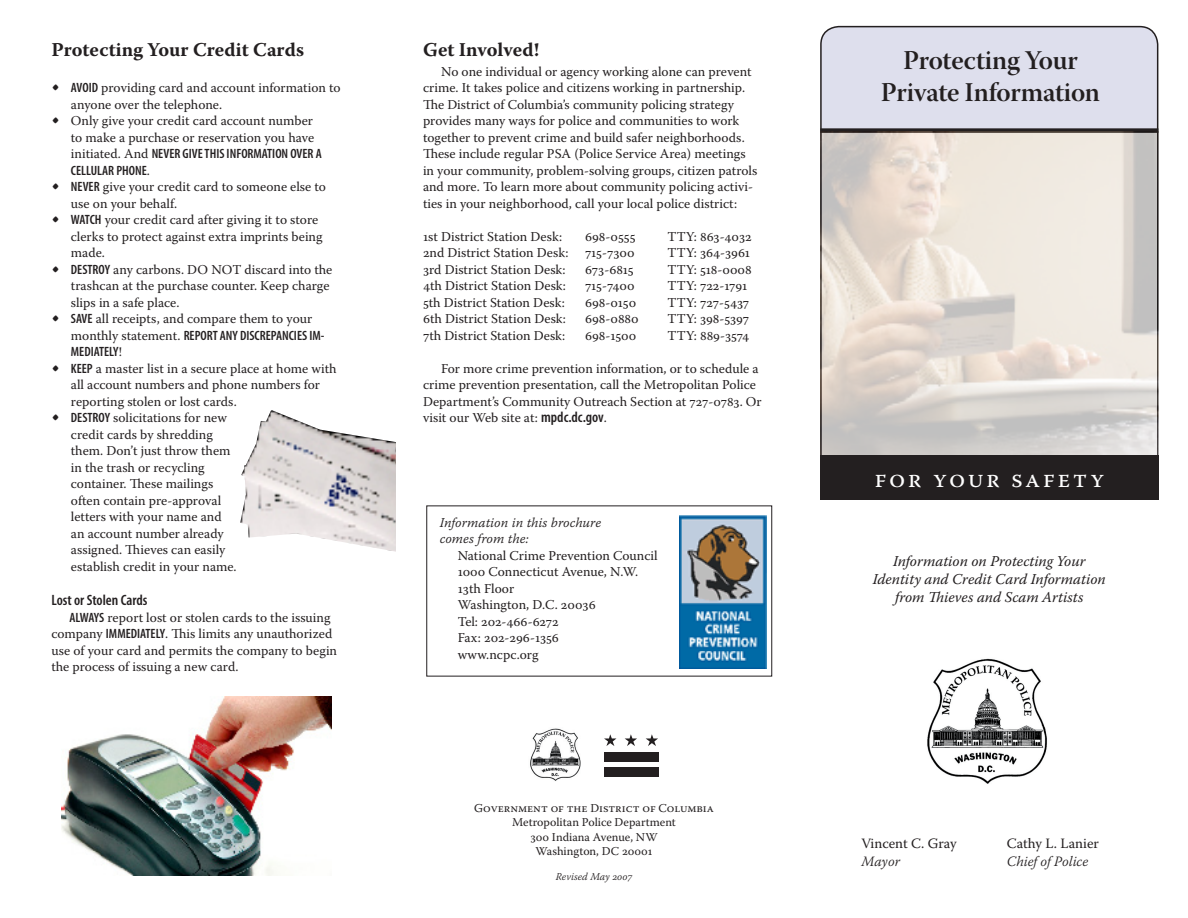
<style>
.page{position:relative;width:1188px;height:918px;background:#fff}
.page>*{position:absolute;margin:0;border:0;box-sizing:border-box;transform-origin:0 0}
.t1{font:27px "Warnock Pro Semibold Subh";letter-spacing:-.01em;color:#231f20}
.t2{font:25.5px "Warnock Pro";letter-spacing:.095em;color:#fff}
.subhead{font:700 19.5px "Warnock Pro";color:#231f20}
.t3{font:italic 15px/18px "Warnock Pro";color:#231f20;text-align:center}
.subhead_2{font:600 condensed 15px "Myriad Pro";color:#231f20}
.t4{font:14.25px "Warnock Pro";color:#231f20}
.t5{font:italic 300 14.25px "Warnock Pro";color:#231f20}
.body{font:13.5px/16.5px "Warnock Pro";color:#231f20}
.bullets{font:13.5px/16.5px "Warnock Pro";color:#231f20}
.body-2{font:13.5px/16.5px "Warnock Pro Light It Capt";color:#231f20}
.t6{font:12px/14.4px "Warnock Pro";color:#231f20;text-align:center}
.t7{font:italic 300 10.5px "Warnock Pro";color:#231f20}
.s1{font-size:21px}
.s2{font-family:"Myriad Pro";font-weight:600;font-stretch:condensed}
.s3{font-family:"Myriad Pro";font-weight:600;font-stretch:condensed;font-size:15px}
</style>
<div class="page">
<img style="left:530px;top:728px;width:51px;height:53px">
<div style="left:604px;top:752px;width:54px;height:10px;background:#231f20"></div>
<div style="left:604px;top:767px;width:54px;height:10px;background:#231f20"></div>
<svg style="left:604px;top:734px;width:12px;height:12px"></svg>
<svg style="left:625px;top:734px;width:12px;height:12px"></svg>
<svg style="left:646px;top:734px;width:12px;height:12px"></svg>
<img style="left:927px;top:658px;width:120px;height:126px">
<div style="left:821px;top:27px;width:337px;height:445px;background:#dedfed;border-radius:18px"></div>
<svg style="left:820px;top:128px;width:338px;height:4px"></svg>
<div style="left:820px;top:455px;width:338px;height:45px;background:#231f20"></div>
<img style="left:820px;top:132px;width:339px;height:322px">
<img style="left:240px;top:410px;width:156px;height:142px">
<img style="left:61px;top:696px;width:271px;height:180px">
<div style="left:426px;top:506px;width:346px;height:170px;border:1px solid #231f20"></div>
<img style="left:680px;top:515px;width:86px;height:153px">
<p class="subhead" style="left:51px;top:38px;width:254px">Protecting Your Credit Cards</p>
<p class="bullets" style="left:71px;top:79px;width:271px;text-indent:-20px"><span class="s1">•</span> <span class="s2">AVOID</span> providing card and account information to anyone over the telephone.</p>
<p class="bullets" style="left:71px;top:112px;width:252px;text-indent:-20px"><span class="s1">•</span> Only give your credit card account number to make a purchase or reservation you have initiated. And <span class="s2">NEVER GIVE THIS INFORMATION OVER A CELLULAR PHONE</span>.</p>
<p class="bullets" style="left:71px;top:178px;width:257px;text-indent:-20px"><span class="s1">•</span> <span class="s2">NEVER</span> give your credit card to someone else to use on your behalf.</p>
<p class="bullets" style="left:71px;top:211px;width:253px;text-indent:-20px"><span class="s1">•</span> <span class="s2">WATCH</span> your credit card after giving it to store clerks to protect against extra imprints being made.</p>
<p class="bullets" style="left:71px;top:261px;width:263px;text-indent:-20px"><span class="s1">•</span> <span class="s2">DESTROY</span> any carbons. DO NOT discard into the trashcan at the purchase counter. Keep charge slips in a safe place.</p>
<p class="bullets" style="left:71px;top:310px;width:255px;text-indent:-20px"><span class="s1">•</span> <span class="s2">SAVE</span> all receipts, and compare them to your monthly statement. <span class="s2">REPORT ANY DISCREPANCIES IM-<br>MEDIATELY</span>!</p>
<p class="bullets" style="left:71px;top:360px;width:267px;text-indent:-20px"><span class="s1">•</span> <span class="s2">KEEP</span> a master list in a secure place at home with all account numbers and phone numbers for reporting stolen or lost cards.</p>
<p class="bullets" style="left:71px;top:409px;width:167px;text-indent:-20px"><span class="s1">•</span> <span class="s2">DESTROY</span> solicitations for new credit cards by shredding them. Don’t just throw them in the trash or recycling container. These mailings often contain pre-approval letters with your name and an account number already assigned. Thieves can easily establish credit in your name.</p>
<p class="subhead_2" style="left:51px;top:591px;width:97px">Lost or Stolen Cards</p>
<p class="body" style="left:51px;top:609px;width:287px;text-indent:18px"><span class="s2">ALWAYS</span> report lost or stolen cards to the issuing company <span class="s2">IMMEDIATELY</span>. This limits any unauthorized use of your card and permits the company to begin the process of issuing a new card.</p>
<p class="subhead" style="left:423px;top:38px;width:118px">Get Involved!</p>
<p class="body" style="left:423px;top:63px;width:336px;text-indent:18px">No one individual or agency working alone can prevent crime. It takes police and citizens working in partnership.<br>The District of Columbia’s community policing strategy provides many ways for police and communities to work together to prevent crime and build safer neighborhoods.<br>These include regular PSA (Police Service Area) meetings in your community, problem-solving groups, citizen patrols and more. To learn more about community policing activi&shy;ties in your neighborhood, call your local police district:</p>
<p class="body" style="left:423px;top:228px;width:141px">1st District Station Desk:</p>
<p class="body" style="left:585px;top:228px;width:52px">698-0555</p>
<p class="body" style="left:667px;top:228px;width:86px">TTY: 863-4032</p>
<p class="body" style="left:423px;top:244px;width:213px">2nd District Station Desk: 715-7300</p>
<p class="body" style="left:667px;top:244px;width:84px">TTY: 364-3961</p>
<p class="body" style="left:423px;top:261px;width:144px">3rd District Station Desk:</p>
<p class="body" style="left:585px;top:261px;width:50px">673-6815</p>
<p class="body" style="left:667px;top:261px;width:86px">TTY: 518-0008</p>
<p class="body" style="left:423px;top:277px;width:145px">4th District Station Desk:</p>
<p class="body" style="left:585px;top:277px;width:51px">715-7400</p>
<p class="body" style="left:667px;top:277px;width:81px">TTY: 722-1791</p>
<p class="body" style="left:423px;top:294px;width:143px">5th District Station Desk:</p>
<p class="body" style="left:585px;top:294px;width:53px">698-0150</p>
<p class="body" style="left:667px;top:294px;width:83px">TTY: 727-5437</p>
<p class="body" style="left:423px;top:310px;width:145px">6th District Station Desk:</p>
<p class="body" style="left:585px;top:310px;width:55px">698-0880</p>
<p class="body" style="left:667px;top:310px;width:83px">TTY: 398-5397</p>
<p class="body" style="left:423px;top:327px;width:144px">7th District Station Desk:</p>
<p class="body" style="left:585px;top:327px;width:53px">698-1500</p>
<p class="body" style="left:667px;top:327px;width:83px">TTY: 889-3574</p>
<p class="body" style="left:423px;top:360px;width:340px;text-indent:18px">For more crime prevention information, or to schedule a crime prevention presentation, call the Metropolitan Police Department’s Community Outreach Section at 727-0783. Or visit our Web site at: <span class="s3">mpdc.dc.gov</span>.</p>
<p class="body-2" style="left:440px;top:514px;width:163px">Information in this brochure comes from the:</p>
<p class="body" style="left:458px;top:547px;width:202px">National Crime Prevention Council</p>
<p class="body" style="left:458px;top:563px;width:182px">1000 Connecticut Avenue, N.W.</p>
<p class="body" style="left:458px;top:580px;width:58px">13th Floor</p>
<p class="body" style="left:458px;top:596px;width:140px">Washington, D.C. 20036</p>
<p class="body" style="left:458px;top:613px;width:103px">Tel: 202-466-6272</p>
<p class="body" style="left:458px;top:629px;width:103px">Fax: 202-296-1356</p>
<p class="body" style="left:458px;top:646px;width:82px">www.ncpc.org</p>
<p class="t6" style="left:474px;top:801px;width:241px">Government of the District of Columbia<br>Metropolitan Police Department</p>
<p class="t6" style="left:530px;top:829px;width:129px">300 Indiana Avenue, NW</p>
<p class="t6" style="left:535px;top:844px;width:119px">Washington, DC 20001</p>
<p class="t7" style="left:556px;top:870px;width:78px">Revised May 2007</p>
<p class="t1" style="left:903px;top:44px;width:176px">Protecting Your</p>
<p class="t1" style="left:881px;top:76px;width:221px">Private Information</p>
<p class="t2" style="left:874px;top:463px;width:232px">for your safety</p>
<p class="t3" style="left:873px;top:552px;width:234px">Information on Protecting Your<br>Identity and Credit Card Information from Thieves and Scam Artists</p>
<p class="t4" style="left:861px;top:835px;width:97px">Vincent C. Gray</p>
<p class="t4" style="left:1007px;top:835px;width:94px">Cathy L. Lanier</p>
<p class="t5" style="left:861px;top:852px;width:40px">Mayor</p>
<p class="t5" style="left:1007px;top:852px;width:83px">Chief of Police</p>
</div>
